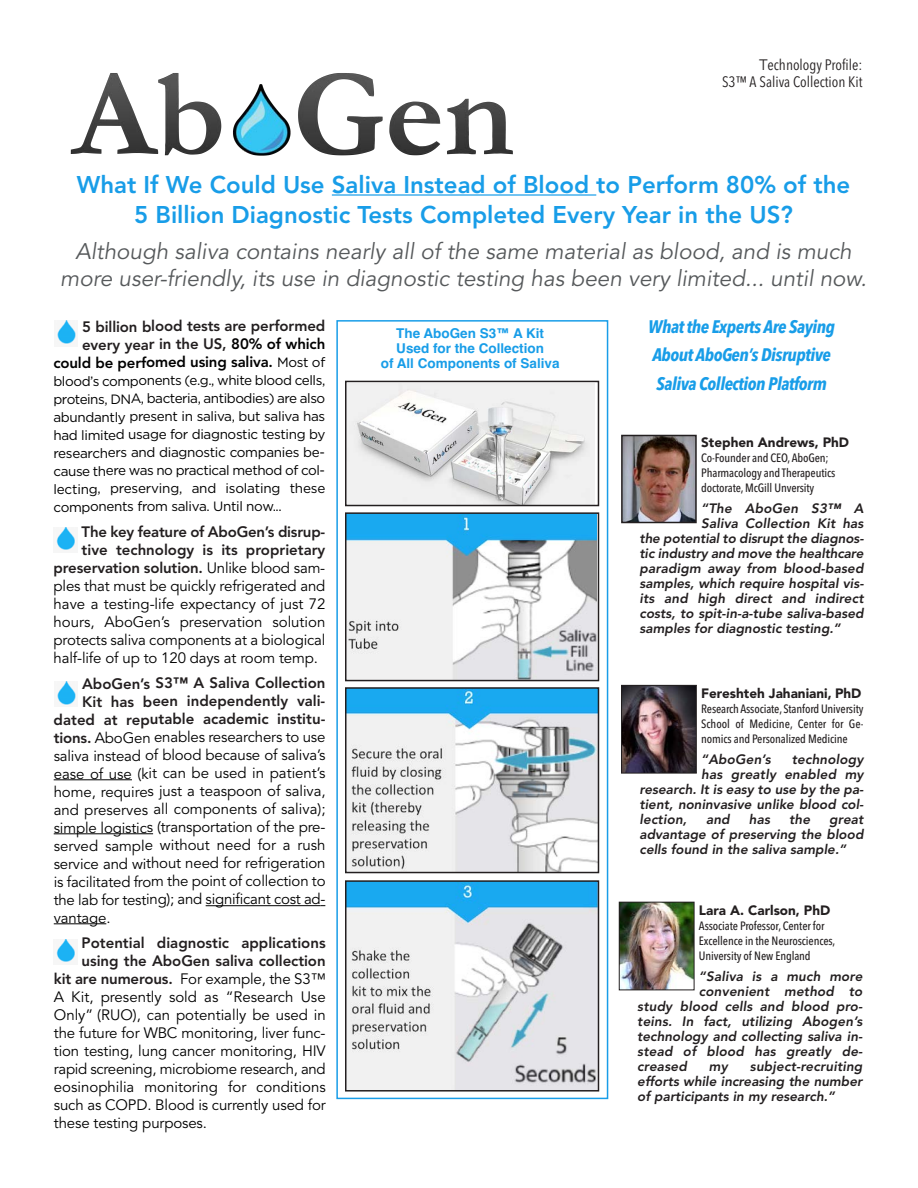
<style>
.page{position:relative;width:918px;height:1188px;background:#fff}
.page>*{position:absolute;margin:0;border:0;box-sizing:border-box;transform-origin:0 0}
.t1{font:800 24px/30px "Avenir";color:#189de8;text-align:center}
.t2{font:italic 22.5px/27px "Avenir";color:#56595b;text-align:center}
.t3{font:italic 700 18px/28.5px "Avenir Next Condensed";letter-spacing:-.025em;color:#189de8}
.t4{font:15px "Avenir";letter-spacing:-.01em;color:#000}
.t5{font:800 15px/18px "Avenir";letter-spacing:-.005em;color:#231f20;text-align:right}
.t6{font:15px/16.5px "Avenir Next Condensed";color:#231f20;text-align:right}
.t7{font:italic 800 13.5px/15px "Avenir";color:#231f20;text-align:justify}
.t8{font:13.5px/18px "Gotham";letter-spacing:-.025em;color:#000;text-align:justify}
.t9{font:700 13.5px/14.7px "Helvetica";color:#189de8;text-align:center}
.t10{font:900 13.5px "Avenir";color:#231f20}
.t11{font:500 12px/15px "Avenir Next Condensed";letter-spacing:-.01em;color:#231f20}
.s1{font-family:"Avenir"}
.s2{color:#000}
.s3{font-family:"Gotham";font-weight:400;font-size:13.5px;color:#000}
.s4{font-weight:400;color:#000}
.s5{font-weight:800;color:#231f20}
</style>
<div class="page">
<div style="left:336px;top:320px;width:272px;height:779px;border:2px solid #189de8"></div>
<hr style="left:54px;top:779px;width:78px;height:1px;background:#000">
<hr style="left:54px;top:833px;width:99px;height:1px;background:#000">
<hr style="left:206px;top:905px;width:115px;height:1px;background:#000">
<hr style="left:54px;top:923px;width:52px;height:1px;background:#000">
<hr style="left:332px;top:194px;width:264px;height:2px;background:#189de8">
<img style="left:624px;top:438px;width:70px;height:82px">
<div style="left:621px;top:435px;width:76px;height:88px;border:2px solid #231f20"></div>
<img style="left:621px;top:904px;width:71px;height:84px">
<div style="left:619px;top:902px;width:75px;height:88px;border:1px solid #231f20"></div>
<img style="left:70px;top:73px;width:443px;height:83px">
<img style="left:57px;top:321px;width:19px;height:23px">
<img style="left:56px;top:527px;width:19px;height:23px">
<img style="left:57px;top:681px;width:19px;height:24px">
<img style="left:56px;top:939px;width:19px;height:23px">
<img style="left:348px;top:384px;width:246px;height:119px">
<div style="left:345px;top:381px;width:254px;height:125px;border:2px solid #231f20"></div>
<img style="left:348px;top:515px;width:248px;height:163px">
<div style="left:345px;top:512px;width:254px;height:169px;border:2px solid #231f20"></div>
<img style="left:348px;top:690px;width:248px;height:180px">
<div style="left:345px;top:687px;width:254px;height:186px;border:2px solid #231f20"></div>
<img style="left:348px;top:883px;width:248px;height:206px">
<div style="left:345px;top:880px;width:254px;height:212px;border:2px solid #231f20"></div>
<img style="left:623px;top:687px;width:72px;height:84px">
<div style="left:621px;top:685px;width:76px;height:88px;border:1px solid #231f20"></div>
<p class="t6" style="left:722px;top:56px;width:142px"><span class="s1">T</span>echnology Profile:<br>S3™ A Saliva Collection Kit</p>
<h1 class="t1" style="left:77px;top:170px;width:775px">What If We Could Use Saliva Instead of Blood to Perform 80% of the<br>5 Billion Diagnostic Tests Completed Every Year in the US?</h1>
<h2 class="t2" style="left:60px;top:238px;width:808px">Although saliva contains nearly all of the same material as blood, and is much more user-friendly, its use in diagnostic testing has been very limited... until now.</h2>
<p class="t5" style="left:53px;top:317px;width:273px">5 billion blood tests are performed every year in the US, <span class="s2">80% of which could be perfomed using saliva.</span> <span class="s3">Most of</span></p>
<p class="t8" style="left:53px;top:373px;width:273px">blood’s components (e.g., white blood cells, proteins, DNA, bacteria, antibodies) are also abundantly present in saliva, but saliva has had limited usage for diagnostic testing by researchers and diagnostic companies be&shy;cause there was no practical method of col&shy;lecting, preserving, and isolating these components from saliva. Until now...</p>
<p class="t5" style="left:82px;top:523px;width:245px">The key feature of AboGen’s disrup-</p>
<p class="t5" style="left:82px;top:541px;width:245px">tive technology is its proprietary</p>
<p class="t5" style="left:54px;top:559px;width:273px">preservation solution. <span class="s4">Unlike blood sam-</span></p>
<p class="t4" style="left:54px;top:577px;width:273px">ples that must be quickly refrigerated and</p>
<p class="t4" style="left:54px;top:595px;width:273px">have a testing-life expectancy of just 72</p>
<p class="t4" style="left:54px;top:613px;width:273px">hours, AboGen’s preservation solution</p>
<p class="t4" style="left:54px;top:631px;width:273px">protects saliva components at a biological</p>
<p class="t4" style="left:54px;top:649px;width:266px">half-life of up to 120 days at room temp.</p>
<p class="t5" style="left:82px;top:674px;width:245px">AboGen’s S3™ A Saliva Collection</p>
<p class="t5" style="left:82px;top:692px;width:245px">Kit has been independently vali-</p>
<p class="t5" style="left:54px;top:710px;width:273px">dated at reputable academic institu-</p>
<p class="t4" style="left:54px;top:728px;width:273px"><span class="s5">tions.</span> AboGen enables researchers to use</p>
<p class="t4" style="left:54px;top:746px;width:273px">saliva instead of blood because of saliva’s</p>
<p class="t4" style="left:54px;top:764px;width:273px">ease of use (kit can be used in patient’s</p>
<p class="t4" style="left:54px;top:782px;width:273px">home, requires just a teaspoon of saliva,</p>
<p class="t4" style="left:54px;top:800px;width:273px">and preserves all components of saliva);</p>
<p class="t4" style="left:54px;top:818px;width:273px">simple logistics (transportation of the pre-</p>
<p class="t4" style="left:54px;top:836px;width:273px">served sample without need for a rush</p>
<p class="t4" style="left:54px;top:854px;width:273px">service and without need for refrigeration</p>
<p class="t4" style="left:54px;top:872px;width:273px">is facilitated from the point of collection to</p>
<p class="t4" style="left:54px;top:890px;width:273px">the lab for testing); and significant cost ad-</p>
<p class="t4" style="left:54px;top:908px;width:58px">vantage.</p>
<p class="t5" style="left:82px;top:934px;width:246px">Potential diagnostic applications</p>
<p class="t5" style="left:82px;top:952px;width:246px">using the AboGen saliva collection</p>
<p class="t4" style="left:54px;top:970px;width:273px"><span class="s5">kit are numerous.</span> For example, the S3™</p>
<p class="t4" style="left:54px;top:988px;width:273px">A Kit, presently sold as “Research Use</p>
<p class="t4" style="left:54px;top:1006px;width:273px">Only” (RUO), can potentially be used in</p>
<p class="t4" style="left:54px;top:1024px;width:273px">the future for WBC monitoring, liver func-</p>
<p class="t4" style="left:54px;top:1042px;width:273px">tion testing, lung cancer monitoring, HIV</p>
<p class="t4" style="left:54px;top:1060px;width:273px">rapid screening, microbiome research, and</p>
<p class="t4" style="left:54px;top:1078px;width:273px">eosinophilia monitoring for conditions</p>
<p class="t4" style="left:54px;top:1096px;width:273px">such as COPD. Blood is currently used for</p>
<p class="t4" style="left:54px;top:1114px;width:155px">these testing purposes.</p>
<p class="t9" style="left:381px;top:326px;width:180px">The AboGen S3™ A Kit<br>Used for the Collection<br>of All Components of Saliva</p>
<p class="t3" style="left:648px;top:312px;width:188px">What the Experts Are Saying<br>About AboGen’s Disruptive<br>Saliva Collection Platform</p>
<p class="t10" style="left:701px;top:431px;width:149px">Stephen Andrews, PhD</p>
<p class="t11" style="left:701px;top:451px;width:136px">Co-Founder and CEO, AboGen;<br>Pharmacology and Therapeutics doctorate, McGill Unversity</p>
<p class="t7" style="left:701px;top:501px;width:164px">“The AboGen S3™ A</p>
<p class="t7" style="left:701px;top:516px;width:164px">Saliva Collection Kit has</p>
<p class="t7" style="left:640px;top:531px;width:225px">the potential to disrupt the diagnos-</p>
<p class="t7" style="left:640px;top:546px;width:226px">tic industry and move the healthcare</p>
<p class="t7" style="left:640px;top:561px;width:226px">paradigm away from blood-based</p>
<p class="t7" style="left:640px;top:576px;width:225px">samples, which require hospital vis-</p>
<p class="t7" style="left:640px;top:591px;width:226px">its and high direct and indirect</p>
<p class="t7" style="left:640px;top:606px;width:226px">costs, to spit-in-a-tube saliva-based</p>
<p class="t7" style="left:640px;top:621px;width:203px">samples for diagnostic testing.”</p>
<p class="t10" style="left:701px;top:682px;width:162px">Fereshteh Jahaniani, PhD</p>
<p class="t11" style="left:701px;top:702px;width:164px;text-align:justify">Research Associate, Stanford University School of Medicine, Center for Ge&shy;nomics and Personalized Medicine</p>
<p class="t7" style="left:701px;top:752px;width:71px">“AboGen’s</p>
<p class="t7" style="left:792px;top:752px;width:73px">technology</p>
<p class="t7" style="left:701px;top:767px;width:164px">has greatly enabled my</p>
<p class="t7" style="left:639px;top:782px;width:225px">research. It is easy to use by the pa-</p>
<p class="t7" style="left:639px;top:797px;width:225px">tient, noninvasive unlike blood col-</p>
<p class="t7" style="left:639px;top:812px;width:49px">lection,</p>
<p class="t7" style="left:706px;top:812px;width:25px">and</p>
<p class="t7" style="left:749px;top:812px;width:23px">has</p>
<p class="t7" style="left:789px;top:812px;width:23px">the</p>
<p class="t7" style="left:639px;top:812px;width:226px;text-indent:190px">great advantage of preserving the blood cells found in the saliva sample.”</p>
<p class="t10" style="left:699px;top:899px;width:133px">Lara A. Carlson, PhD</p>
<p class="t11" style="left:699px;top:919px;width:138px">Associate Professor, Center for<br>Excellence in the Neurosciences,<br>University of New England</p>
<p class="t7" style="left:699px;top:969px;width:165px">“Saliva is a much more</p>
<p class="t7" style="left:699px;top:984px;width:165px">convenient method to</p>
<p class="t7" style="left:637px;top:999px;width:226px">study blood cells and blood pro-</p>
<p class="t7" style="left:637px;top:1014px;width:227px">teins. In fact, utilizing Abogen’s</p>
<p class="t7" style="left:637px;top:1029px;width:226px">technology and collecting saliva in-</p>
<p class="t7" style="left:637px;top:1044px;width:226px">stead of blood has greatly de-</p>
<p class="t7" style="left:637px;top:1059px;width:51px">creased</p>
<p class="t7" style="left:709px;top:1059px;width:20px">my</p>
<p class="t7" style="left:637px;top:1059px;width:227px;text-indent:113px">subject-recruiting efforts while increasing the number of participants in my research.”</p>
</div>
